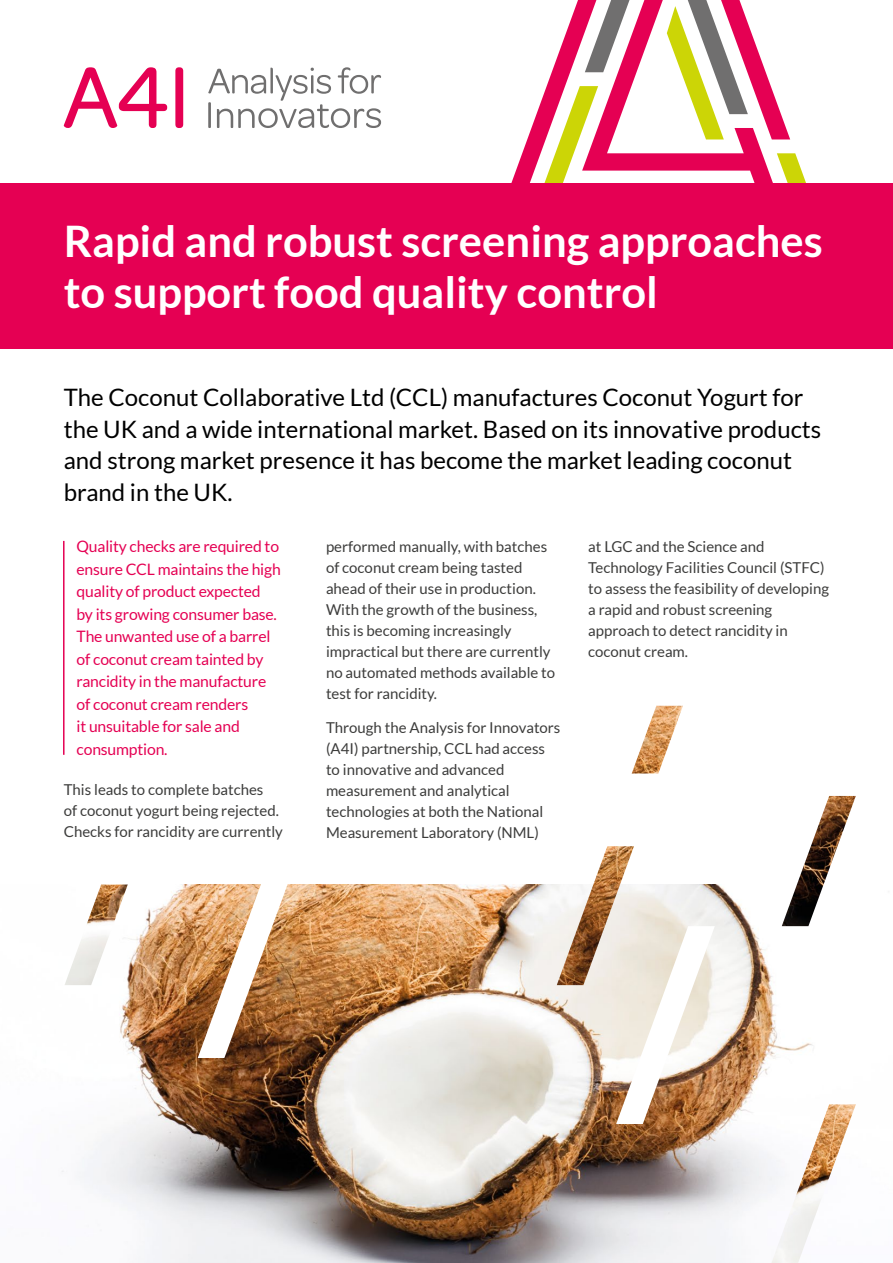
<style>
.page{position:relative;width:893px;height:1263px;background:#fff}
.page>*{position:absolute;margin:0;border:0;box-sizing:border-box;transform-origin:0 0}
.Headline{font:700 43.5px/51px "Lato";color:#fff}
.First_para{font:24px/31.5px "Lato";color:#000}
.Call_out{font:15.75px/22.5px "Lato";letter-spacing:-.01em;color:#e50053}
.Body_large{font:15px/21px "Lato";color:#3c3c3b}
</style>
<div class="page">
<svg style="left:64px;top:67px;width:103px;height:61px"></svg>
<div style="left:175px;top:67px;width:8px;height:61px;background:#e50053;border-radius:4px"></div>
<svg style="left:208px;top:67px;width:173px;height:61px"></svg>
<svg style="left:511px;top:0;width:71px;height:183px"></svg>
<svg style="left:533px;top:86px;width:273px;height:97px"></svg>
<svg style="left:582px;top:0;width:203px;height:183px"></svg>
<div style="left:0;top:183px;width:893px;height:166px;background:#e50053"></div>
<hr style="left:63px;top:541px;width:2px;height:214px;background:#e50053">
<img style="left:61px;top:884px;width:752px;height:379px">
<img style="left:771px;top:1104px;width:85px;height:159px">
<img style="left:557px;top:846px;width:77px;height:139px">
<img style="left:65px;top:884px;width:63px;height:101px">
<img style="left:782px;top:796px;width:74px;height:130px">
<img style="left:632px;top:706px;width:51px;height:67px">
<svg style="left:616px;top:926px;width:99px;height:198px"></svg>
<svg style="left:198px;top:884px;width:90px;height:174px"></svg>
<p class="Headline" style="left:64px;top:215px;width:760px">Rapid and robust screening approaches to support food quality control</p>
<p class="First_para" style="left:64px;top:382px;width:759px">The Coconut Collaborative Ltd (CCL) manufactures Coconut Yogurt for the UK and a wide international market. Based on its innovative products and strong market presence it has become the market leading coconut brand in the UK.</p>
<p class="Call_out" style="left:77px;top:535px;width:206px">Quality checks are required to ensure CCL maintains the high quality of product expected by its growing consumer base.<br>The unwanted use of a barrel of coconut cream tainted by rancidity in the manufacture of coconut cream renders<br>it unsuitable for sale and consumption.</p>
<p class="Body_large" style="left:64px;top:779px;width:221px">This leads to complete batches<br>of coconut yogurt being rejected.<br>Checks for rancidity are currently</p>
<p class="Body_large" style="left:326px;top:536px;width:231px">performed manually, with batches of coconut cream being tasted ahead of their use in production.<br>With the growth of the business, this is becoming increasingly impractical but there are currently no automated methods available to test for rancidity.</p>
<p class="Body_large" style="left:326px;top:716px;width:236px">Through the Analysis for Innovators (A4I) partnership, CCL had access to innovative and advanced measurement and analytical technologies at both the National<br>Measurement Laboratory (NML)</p>
<p class="Body_large" style="left:588px;top:536px;width:242px">at LGC and the Science and<br>Technology Facilities Council (STFC) to assess the feasibility of developing a rapid and robust screening approach to detect rancidity in coconut cream.</p>
</div>
